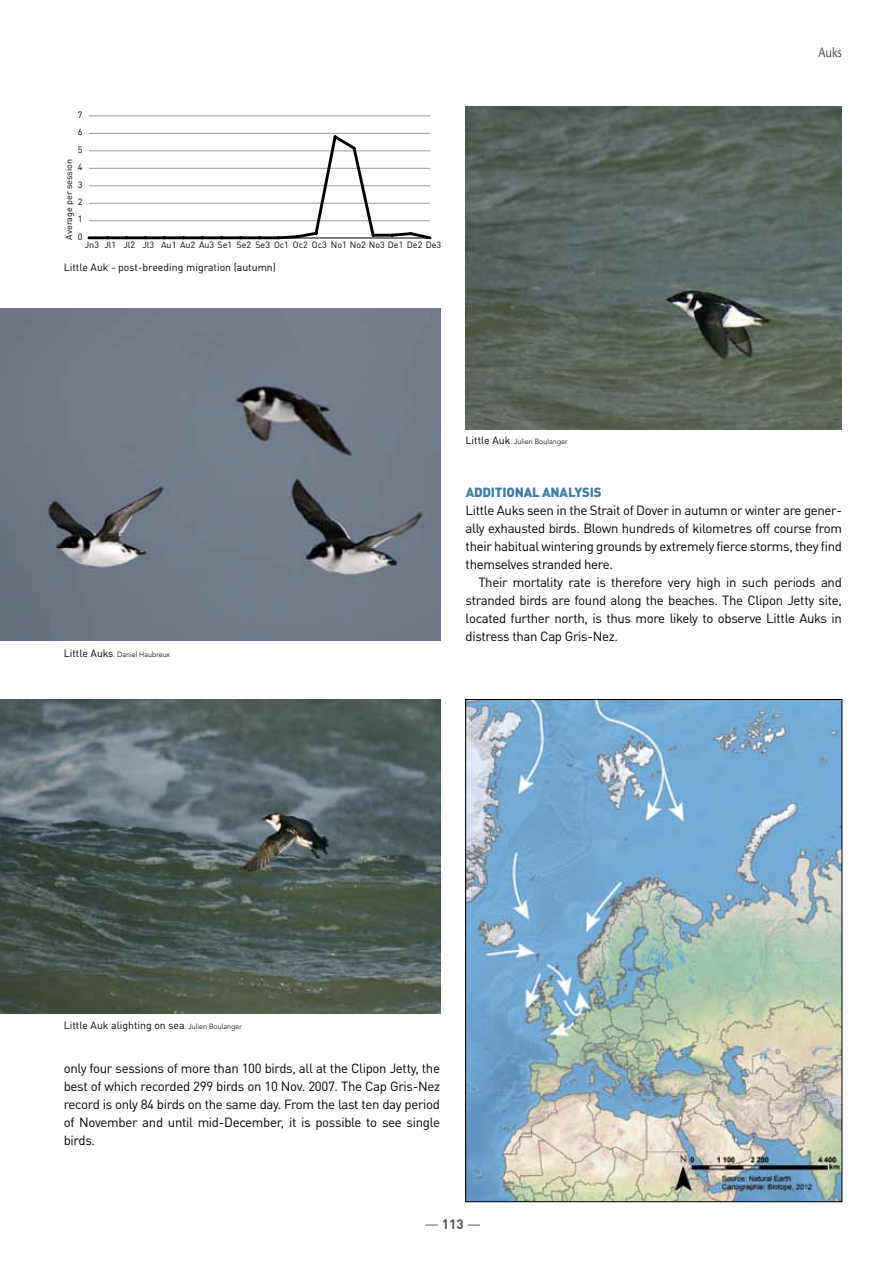
<style>
.page{position:relative;width:893px;height:1263px;background:#fff}
.page>*{position:absolute;margin:0;border:0;box-sizing:border-box;transform-origin:0 0}
.t1{font:700 13.5px "DINOT";color:#565655}
.t2{font:13.5px "Stone Sans";color:#565655;scale:.85 1}
.t3{font:13.2px/18px "DINOT";letter-spacing:-.025em;color:#000;text-align:justify}
.t4{font:900 13.2px "DINOT";letter-spacing:-.015em;color:#447d9f}
.t5{font:10.5px "DINOT";color:#000}
.t6{font:9px "DINOT";color:#000}
.t7{font:300 7.5px "Avenir";color:#000;scale:.95 1}
.s1{font-family:"DINOT";font-weight:400;font-size:10.5px}
.s2{font-family:"Avenir";font-weight:300;font-size:7.5px}
.s3{color:#9c9c9d}
</style>
<div class="page">
<hr style="left:89px;top:116px;width:341px;height:1px;background:#9c9c9d">
<svg style="left:87px;top:133px;width:345px;height:107px"></svg>
<img style="left:467px;top:701px;width:373px;height:499px">
<img style="left:0;top:308px;width:440px;height:332px">
<img style="left:466px;top:106px;width:376px;height:323px">
<img style="left:0;top:699px;width:440px;height:315px">
<p class="t6" style="left:78px;top:109px;width:6px">7</p>
<p class="t6" style="left:78px;top:126px;width:6px">6</p>
<p class="t6" style="left:78px;top:144px;width:6px">5</p>
<p class="t6" style="left:63px;top:240px;width:82px;rotate:-90deg">Average per session</p>
<p class="t5" style="left:64px;top:261px;width:214px">Little Auk - post-breeding migration (autumn)</p>
<p class="t6" style="left:78px;top:161px;width:6px">4</p>
<p class="t6" style="left:78px;top:179px;width:6px">3</p>
<p class="t6" style="left:78px;top:196px;width:6px">2</p>
<p class="t6" style="left:78px;top:213px;width:6px">1</p>
<p class="t6" style="left:78px;top:231px;width:6px">0</p>
<p class="t6" style="left:85px;top:239px;width:358px">Jn3 Jl1 Jl2 Jl3 Au1 Au2 Au3 Se1 Se2 Se3 Oc1 Oc2 Oc3 No1 No2 No3 De1 De2 De3</p>
<p class="t2" style="left:818px;top:44px;width:29px">Auks</p>
<p class="t7" style="left:64px;top:650px;width:113px"><span class="s1">Little Auks</span>. Daniel Haubreux</p>
<p class="t7" style="left:466px;top:437px;width:109px"><span class="s1">Little Auk</span>. Julien Boulanger</p>
<p class="t4" style="left:466px;top:483px;width:137px">ADDITIONAL ANALYSIS</p>
<p class="t3" style="left:466px;top:501px;width:378px">Little Auks seen in the Strait of Dover in autumn or winter are gener&shy;ally exhausted birds. Blown hundreds of kilometres off course from their habitual wintering grounds by extremely fierce storms, they find themselves stranded here.</p>
<p class="t3" style="left:466px;top:573px;width:378px;text-indent:13px">Their mortality rate is therefore very high in such periods and stranded birds are found along the beaches. The Clipon Jetty site, located further north, is thus more likely to observe Little Auks in distress than Cap Gris-Nez.</p>
<p class="t5" style="left:64px;top:1018px;width:179px">Little Auk alighting on sea<span class="s2">. Julien Boulanger</span></p>
<p class="t3" style="left:64px;top:1059px;width:378px">only four sessions of more than 100 birds, all at the Clipon Jetty, the best of which recorded 299 birds on 10 Nov. 2007. The Cap Gris-Nez record is only 84 birds on the same day. From the last ten day period of November and until mid-December, it is possible to see single birds.</p>
<p class="t1" style="left:425px;top:1215px;width:57px"><span class="s3">—</span> 113 <span class="s3">—</span></p>
</div>
